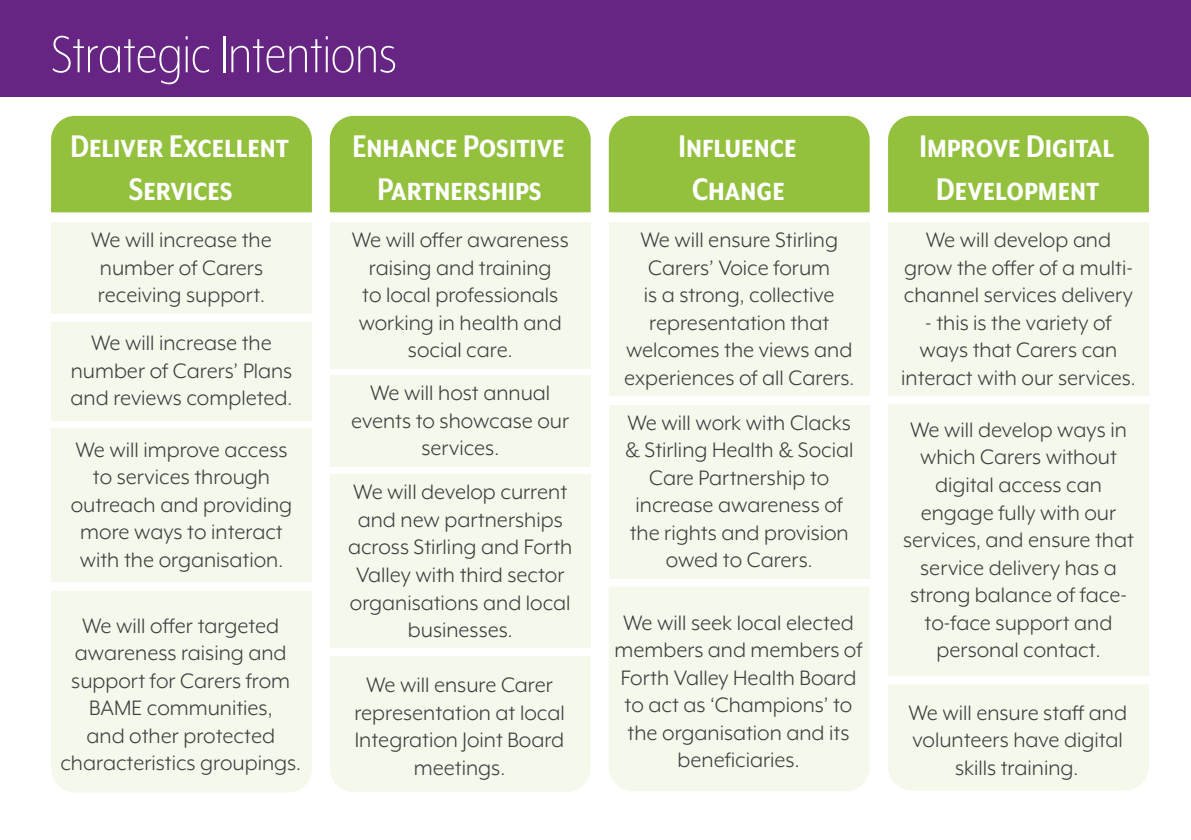
<style>
.page{position:relative;width:1191px;height:840px;background:#fff}
.page>*{position:absolute;margin:0;border:0;box-sizing:border-box;transform-origin:0 0}
.SCC_BP_Heading{font:300 60px "Mr Eaves XL Mod Nar OT";color:#fff}
.SCC_BP_SISP_Subheadi{font:700 36px/42px "Mr Eaves XL Mod Nar OT";color:#fff;text-align:center}
.Box_Text{font:24px/27.6px "Mr Eaves XL Mod OT";color:#3e3e3f;text-align:center}
.SCC_BP_List_LvL2{font:24px/27.6px "Mr Eaves XL Mod OT";color:#3e3e3f}
</style>
<div class="page">
<div style="left:0;top:0;width:1191px;height:96px;background:#662483"></div>
<div style="left:330px;top:656px;width:260px;height:135px;background:#f4f9ec"></div>
<div style="left:888px;top:116px;width:261px;height:96px;background:#93c13e"></div>
<div style="left:888px;top:222px;width:261px;height:174px;background:#f4f9ec"></div>
<div style="left:888px;top:404px;width:261px;height:271px;background:#f4f9ec"></div>
<div style="left:888px;top:685px;width:261px;height:105px;background:#f4f9ec"></div>
<div style="left:609px;top:116px;width:260px;height:96px;background:#93c13e"></div>
<div style="left:609px;top:222px;width:260px;height:174px;background:#f4f9ec"></div>
<div style="left:609px;top:404px;width:260px;height:174px;background:#f4f9ec"></div>
<div style="left:609px;top:587px;width:260px;height:203px;background:#f4f9ec"></div>
<div style="left:330px;top:116px;width:260px;height:96px;background:#93c13e"></div>
<div style="left:330px;top:375px;width:260px;height:91px;background:#f4f9ec"></div>
<div style="left:330px;top:474px;width:260px;height:174px;background:#f4f9ec"></div>
<div style="left:330px;top:222px;width:260px;height:146px;background:#f4f9ec"></div>
<div style="left:51px;top:116px;width:261px;height:96px;background:#93c13e"></div>
<div style="left:51px;top:222px;width:261px;height:91px;background:#f4f9ec"></div>
<div style="left:51px;top:321px;width:261px;height:99px;background:#f4f9ec"></div>
<div style="left:51px;top:428px;width:261px;height:153px;background:#f4f9ec"></div>
<div style="left:51px;top:591px;width:261px;height:201px;background:#f4f9ec"></div>
<p class="SCC_BP_Heading" style="left:51px;top:24px;width:347px">Strategic Intentions</p>
<p class="SCC_BP_SISP_Subheadi" style="left:70px;top:126px;width:220px">Deliver Excellent<br>Services</p>
<p class="SCC_BP_List_LvL2" style="left:91px;top:226px;width:182px">We will increase the number of Carers receiving support.</p>
<p class="Box_Text" style="left:71px;top:329px;width:223px">We will increase the number of Carers’ Plans and reviews completed.</p>
<p class="Box_Text" style="left:71px;top:435px;width:223px">We will improve access to services through outreach and providing more ways to interact with the organisation.</p>
<p class="Box_Text" style="left:60px;top:611px;width:242px">We will offer targeted awareness raising and support for Carers from<br>BAME communities,<br>and other protected characteristics groupings.</p>
<p class="SCC_BP_SISP_Subheadi" style="left:352px;top:126px;width:214px">Enhance Positive<br>Partnerships</p>
<p class="Box_Text" style="left:352px;top:226px;width:218px">We will offer awareness raising and training<br>to local professionals working in health and social care.</p>
<p class="Box_Text" style="left:351px;top:379px;width:219px">We will host annual events to showcase our services.</p>
<p class="Box_Text" style="left:348px;top:478px;width:226px">We will develop current and new partnerships across Stirling and Forth<br>Valley with third sector organisations and local businesses.</p>
<p class="Box_Text" style="left:354px;top:670px;width:212px">We will ensure Carer representation at local<br>Integration Joint Board meetings.</p>
<p class="SCC_BP_SISP_Subheadi" style="left:678px;top:126px;width:119px">Influence</p>
<p class="SCC_BP_SISP_Subheadi" style="left:692px;top:168px;width:94px">Change</p>
<p class="Box_Text" style="left:624px;top:226px;width:232px">We will ensure Stirling<br>Carers’ Voice forum<br>is a strong, collective representation that welcomes the views and experiences of all Carers.</p>
<p class="Box_Text" style="left:625px;top:408px;width:230px">We will work with Clacks &amp; Stirling Health &amp; Social<br>Care Partnership to increase awareness of the rights and provision owed to Carers.</p>
<p class="Box_Text" style="left:614px;top:608px;width:250px">We will seek local elected members and members of<br>Forth Valley Health Board to act as ‘Champions’ to the organisation and its beneficiaries.</p>
<p class="SCC_BP_SISP_Subheadi" style="left:919px;top:126px;width:196px">Improve Digital<br>Development</p>
<p class="Box_Text" style="left:904px;top:226px;width:231px">We will develop and grow the offer of a multi&shy;channel services delivery</p>
<p class="Box_Text" style="left:901px;top:308px;width:236px">- this is the variety of ways that Carers can interact with our services.</p>
<p class="Box_Text" style="left:903px;top:416px;width:232px">We will develop ways in which Carers without digital access can engage fully with our services, and ensure that service delivery has a strong balance of face&shy;to-face support and personal contact.</p>
<p class="Box_Text" style="left:908px;top:698px;width:220px">We will ensure staff and volunteers have digital skills training.</p>
</div>
